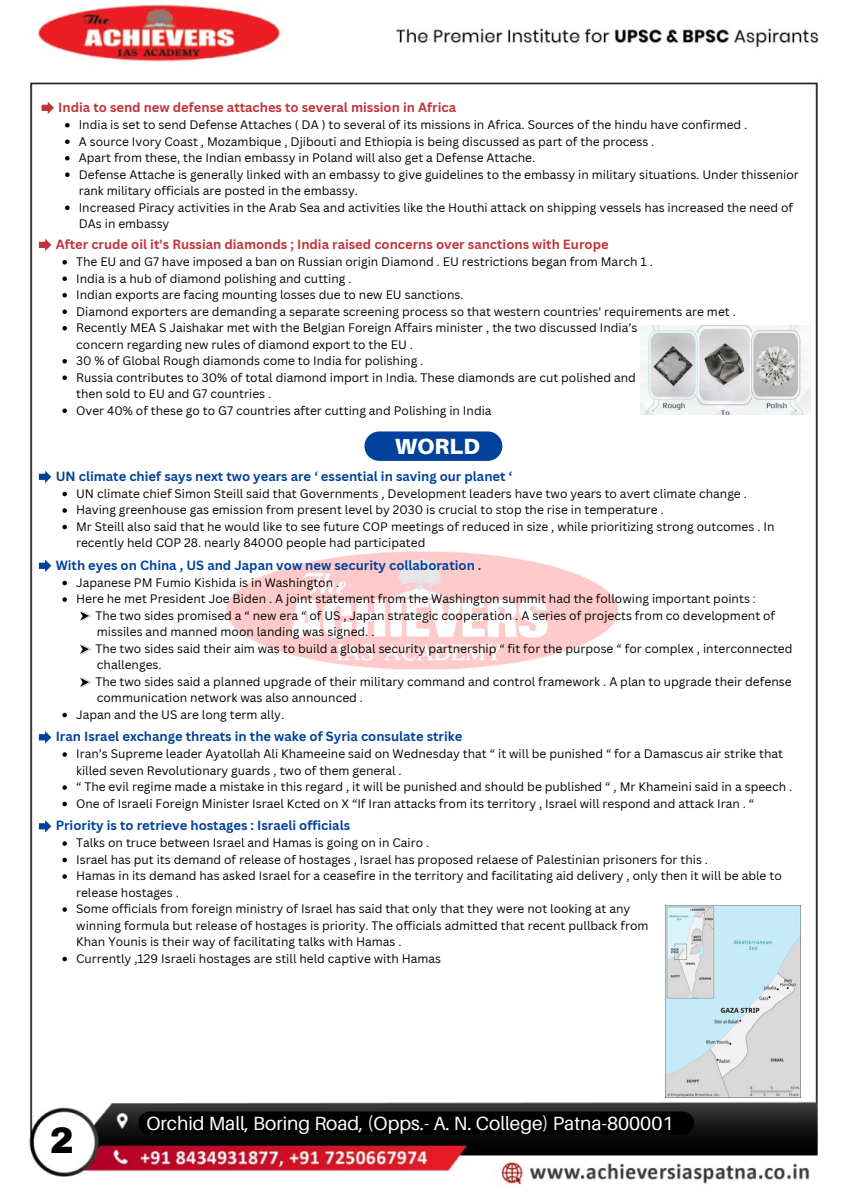
<style>
.page{position:relative;width:849px;height:1200px;background:#fff}
.page>*{position:absolute;margin:0;border:0;box-sizing:border-box;transform-origin:0 0}
.t1{font:900 36px "Archivo";color:#000}
.t2{font:900 22px "Aileron";color:#fff}
.t3{font:19.1px "Aileron";color:#fff}
.t4{font:700 13px "Canva Sans";color:#00429b}
.t5{font:700 13px "Canva Sans";color:#c33238}
.t6{font:12px/16.5px "Canva Sans";color:#000}
</style>
<div class="page">
<img style="left:29px;top:4px;width:790px;height:1181px">
<img style="left:207px;top:521px;width:433px;height:183px">
<svg style="left:42px;top:102px;width:12px;height:12px"></svg>
<svg style="left:39px;top:239px;width:12px;height:12px"></svg>
<svg style="left:39px;top:471px;width:12px;height:12px"></svg>
<svg style="left:39px;top:731px;width:12px;height:13px"></svg>
<img style="left:640px;top:326px;width:170px;height:89px">
<svg style="left:39px;top:560px;width:12px;height:12px"></svg>
<svg style="left:62px;top:581px;width:5px;height:4px"></svg>
<svg style="left:62px;top:597px;width:5px;height:5px"></svg>
<svg style="left:62px;top:713px;width:5px;height:4px"></svg>
<svg style="left:80px;top:612px;width:11px;height:9px"></svg>
<svg style="left:80px;top:645px;width:11px;height:9px"></svg>
<svg style="left:80px;top:678px;width:11px;height:9px"></svg>
<svg style="left:39px;top:820px;width:12px;height:13px"></svg>
<img style="left:665px;top:906px;width:134px;height:192px">
<svg style="left:65px;top:123px;width:5px;height:5px"></svg>
<svg style="left:65px;top:140px;width:5px;height:4px"></svg>
<svg style="left:65px;top:156px;width:5px;height:5px"></svg>
<svg style="left:65px;top:173px;width:5px;height:4px"></svg>
<svg style="left:65px;top:206px;width:5px;height:4px"></svg>
<div style="left:138px;top:1112px;width:556px;height:23px;background:#000;border-radius:12px"></div>
<svg style="left:62px;top:260px;width:5px;height:5px"></svg>
<svg style="left:62px;top:277px;width:5px;height:4px"></svg>
<svg style="left:62px;top:293px;width:5px;height:5px"></svg>
<svg style="left:62px;top:310px;width:5px;height:4px"></svg>
<svg style="left:62px;top:326px;width:5px;height:5px"></svg>
<svg style="left:62px;top:359px;width:5px;height:5px"></svg>
<svg style="left:62px;top:376px;width:5px;height:4px"></svg>
<svg style="left:62px;top:409px;width:5px;height:4px"></svg>
<svg style="left:62px;top:492px;width:5px;height:4px"></svg>
<svg style="left:62px;top:508px;width:5px;height:5px"></svg>
<svg style="left:62px;top:525px;width:5px;height:4px"></svg>
<div style="left:364px;top:431px;width:138px;height:30px;background:#00429b;border-radius:15px"></div>
<svg style="left:62px;top:752px;width:5px;height:5px"></svg>
<svg style="left:62px;top:785px;width:5px;height:5px"></svg>
<svg style="left:62px;top:802px;width:5px;height:4px"></svg>
<svg style="left:62px;top:841px;width:5px;height:5px"></svg>
<svg style="left:62px;top:858px;width:5px;height:4px"></svg>
<svg style="left:62px;top:874px;width:5px;height:5px"></svg>
<svg style="left:62px;top:907px;width:5px;height:5px"></svg>
<svg style="left:62px;top:957px;width:5px;height:4px"></svg>
<p class="t5" style="left:58px;top:98px;width:399px">India to send new defense attaches to several mission in Africa</p>
<p class="t6" style="left:79px;top:116px;width:670px">India is set to send Defense Attaches ( DA ) to several of its missions in Africa. Sources of the hindu have confirmed .</p>
<p class="t6" style="left:79px;top:133px;width:577px">A source Ivory Coast , Mozambique , Djibouti and Ethiopia is being discussed as part of the process .</p>
<p class="t6" style="left:79px;top:149px;width:458px">Apart from these, the Indian embassy in Poland will also get a Defense Attache.</p>
<p class="t6" style="left:79px;top:166px;width:721px">Defense Attache is generally linked with an embassy to give guidelines to the embassy in military situations. Under thissenior rank military officials are posted in the embassy.</p>
<p class="t6" style="left:79px;top:199px;width:715px">Increased Piracy activities in the Arab Sea and activities like the Houthi attack on shipping vessels has increased the need of<br>DAs in embassy</p>
<h1 class="t5" style="left:56px;top:235px;width:554px">After crude oil it's Russian diamonds ; India raised concerns over sanctions with Europe</h1>
<p class="t6" style="left:76px;top:253px;width:578px">The EU and G7 have imposed a ban on Russian origin Diamond . EU restrictions began from March 1 .</p>
<p class="t6" style="left:76px;top:270px;width:277px">India is a hub of diamond polishing and cutting .</p>
<h3 class="t6" style="left:76px;top:286px;width:389px">Indian exports are facing mounting losses due to new EU sanctions.</h3>
<p class="t6" style="left:76px;top:303px;width:661px">Diamond exporters are demanding a separate screening process so that western countries' requirements are met .</p>
<p class="t6" style="left:76px;top:319px;width:562px">Recently MEA S Jaishakar met with the Belgian Foreign Affairs minister , the two discussed India’s</p>
<p class="t6" style="left:76px;top:336px;width:338px">concern regarding new rules of diamond export to the EU .</p>
<p class="t6" style="left:76px;top:352px;width:349px">30 % of Global Rough diamonds come to India for polishing .</p>
<h3 class="t6" style="left:76px;top:369px;width:561px">Russia contributes to 30% of total diamond import in India. These diamonds are cut polished and</h3>
<p class="t6" style="left:76px;top:385px;width:196px">then sold to EU and G7 countries .</p>
<p class="t6" style="left:76px;top:402px;width:417px">Over 40% of these go to G7 countries after cutting and Polishing in India</p>
<p class="t2" style="left:394px;top:433px;width:86px">WORLD</p>
<p class="t4" style="left:56px;top:467px;width:458px">UN climate chief says next two years are ‘ essential in saving our planet ‘</p>
<p class="t6" style="left:76px;top:485px;width:672px">UN climate chief Simon Steill said that Governments , Development leaders have two years to avert climate change .</p>
<p class="t6" style="left:76px;top:501px;width:589px">Having greenhouse gas emission from present level by 2030 is crucial to stop the rise in temperature .</p>
<p class="t6" style="left:76px;top:518px;width:699px">Mr Steill also said that he would like to see future COP meetings of reduced in size , while prioritizing strong outcomes . In recently held COP 28. nearly 84000 people had participated</p>
<p class="t4" style="left:56px;top:556px;width:427px">With eyes on China , US and Japan vow new security collaboration .</p>
<h3 class="t6" style="left:76px;top:574px;width:264px">Japanese PM Fumio Kishida is in Washington .</h3>
<p class="t6" style="left:76px;top:590px;width:681px">Here he met President Joe Biden . A joint statement from the Washington summit had the following important points :</p>
<p class="t6" style="left:95px;top:607px;width:681px">The two sides promised a “ new era “ of US , Japan strategic cooperation . A series of projects from co development of</p>
<p class="t6" style="left:97px;top:623px;width:279px">missiles and manned moon landing was signed. .</p>
<p class="t6" style="left:95px;top:640px;width:698px">The two sides said their aim was to build a global security partnership “ fit for the purpose “ for complex , interconnected</p>
<p class="t6" style="left:97px;top:656px;width:66px">challenges.</p>
<h3 class="t6" style="left:95px;top:673px;width:697px">The two sides said a planned upgrade of their military command and control framework . A plan to upgrade their defense</h3>
<p class="t6" style="left:97px;top:689px;width:267px">communication network was also announced .</p>
<p class="t6" style="left:76px;top:706px;width:209px">Japan and the US are long term ally.</p>
<p class="t4" style="left:56px;top:727px;width:408px">Iran Israel exchange threats in the wake of Syria consulate strike</p>
<p class="t6" style="left:76px;top:745px;width:708px">Iran’s Supreme leader Ayatollah Ali Khameeine said on Wednesday that “ it will be punished “ for a Damascus air strike that killed seven Revolutionary guards , two of them general .</p>
<p class="t6" style="left:76px;top:778px;width:717px">“ The evil regime made a mistake in this regard , it will be punished and should be published “ , Mr Khameini said in a speech .</p>
<p class="t6" style="left:76px;top:795px;width:679px">One of Israeli Foreign Minister Israel Kcted on X “If Iran attacks from its territory , Israel will respond and attack Iran . “</p>
<p class="t4" style="left:56px;top:816px;width:296px">Priority is to retrieve hostages : Israeli officials</p>
<p class="t6" style="left:76px;top:834px;width:354px">Talks on truce between Israel and Hamas is going on in Cairo .</p>
<h3 class="t6" style="left:76px;top:851px;width:633px">Israel has put its demand of release of hostages , Israel has proposed relaese of Palestinian prisoners for this .</h3>
<p class="t6" style="left:76px;top:867px;width:707px">Hamas in its demand has asked Israel for a ceasefire in the territory and facilitating aid delivery , only then it will be able to release hostages .</p>
<p class="t6" style="left:76px;top:900px;width:555px">Some officials from foreign ministry of Israel has said that only that they were not looking at any</p>
<p class="t6" style="left:76px;top:917px;width:573px">winning formula but release of hostages is priority. The officials admitted that recent pullback from</p>
<p class="t6" style="left:76px;top:933px;width:327px">Khan Younis is their way of facilitating talks with Hamas .</p>
<h3 class="t6" style="left:76px;top:950px;width:366px">Currently ,129 Israeli hostages are still held captive with Hamas</h3>
<p class="t1" style="left:50px;top:1122px;width:26px">2</p>
<p class="t3" style="left:146px;top:1111px;width:528px">Orchid Mall, Boring Road, (Opps.- A. N. College) Patna-800001</p>
</div>
